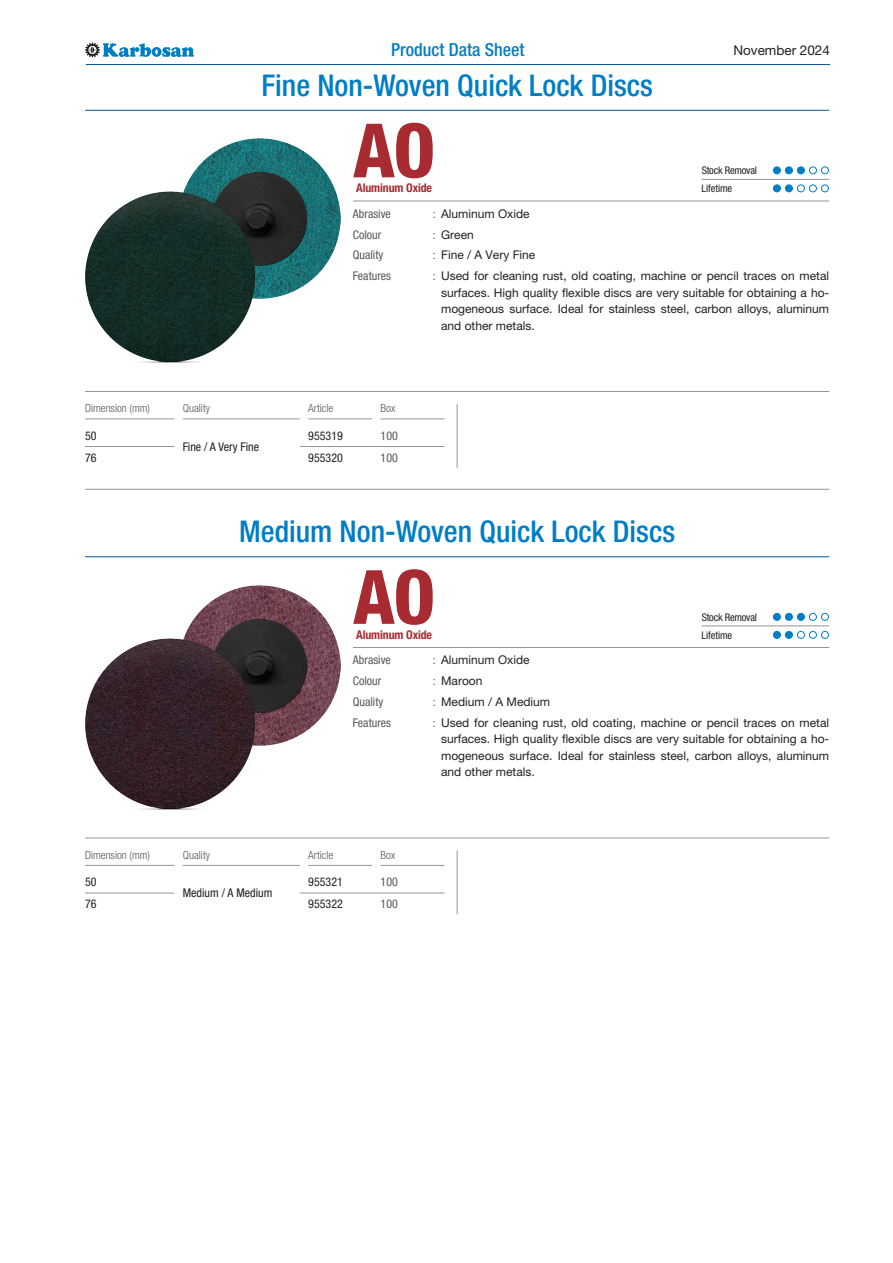
<style>
.page{position:relative;width:893px;height:1263px;background:#fff}
.page>*{position:absolute;margin:0;border:0;box-sizing:border-box;transform-origin:0 0}
.t1{font:800 condensed 75px "Helvetica Neue LT Pro";color:#a72b30}
.Sayfa_Başlıkları___Büyük{font:500 condensed 30px "Helvetica Neue LT Pro";color:#007ec5}
.t2{font:500 condensed 18px "Helvetica Neue LT Pro";color:#007ec5}
.t3{font:13.5px "Helvetica Neue LT Pro";color:#231f20}
.Normal_Metin{font:12px/16.5px "Helvetica Neue LT Pro";color:#231f20;text-align:justify}
.Ürün_Açıklama_Maddeleri{font:condensed 12px "Helvetica Neue LT Pro";color:#57585a}
.Ürün_Tablo_Gövde_Metni{font:condensed 12px "Helvetica Neue LT Pro";color:#231f20}
.t4{font:700 condensed 12px "Helvetica Neue LT Pro";letter-spacing:-.01em;color:#a72b30}
.Ürün_Tablo_Gövde_Metni___Gri{font:condensed 12px "Helvetica Neue LT Pro";color:#57585a}
.Ürün_Tablosu_Başlığı{font:300 condensed 11.25px "Helvetica Neue LT Pro";color:#57585a}
.Normal_Metin-2{font:condensed 10.5px "Helvetica Neue LT Pro";letter-spacing:-.02em;color:#231f20}
</style>
<div class="page">
<hr style="left:353px;top:201px;width:476px;height:1px;background:#939598">
<hr style="left:353px;top:647px;width:476px;height:1px;background:#939598">
<hr style="left:85px;top:391px;width:744px;height:1px;background:#939598">
<hr style="left:85px;top:838px;width:744px;height:1px;background:#939598">
<hr style="left:85px;top:489px;width:744px;height:1px;background:#939598">
<hr style="left:183px;top:418px;width:117px;height:1px;background:#939598">
<hr style="left:381px;top:418px;width:63px;height:1px;background:#939598">
<hr style="left:85px;top:418px;width:89px;height:1px;background:#939598">
<hr style="left:85px;top:446px;width:89px;height:1px;background:#939598">
<hr style="left:308px;top:446px;width:64px;height:1px;background:#939598">
<hr style="left:381px;top:446px;width:63px;height:1px;background:#939598">
<hr style="left:308px;top:418px;width:64px;height:1px;background:#939598">
<hr style="left:183px;top:865px;width:117px;height:1px;background:#939598">
<hr style="left:381px;top:865px;width:63px;height:1px;background:#939598">
<hr style="left:85px;top:865px;width:89px;height:1px;background:#939598">
<hr style="left:85px;top:893px;width:89px;height:1px;background:#939598">
<hr style="left:308px;top:893px;width:64px;height:1px;background:#939598">
<hr style="left:381px;top:893px;width:63px;height:1px;background:#939598">
<hr style="left:308px;top:865px;width:64px;height:1px;background:#939598">
<hr style="left:85px;top:110px;width:744px;height:1px;background:#005996">
<hr style="left:85px;top:556px;width:744px;height:1px;background:#005996">
<hr style="left:702px;top:179px;width:127px;height:1px;background:#939598">
<div style="left:785px;top:167px;width:7px;height:7px;background:#007ec5;border-radius:50%"></div>
<div style="left:785px;top:166px;width:8px;height:8px;border:1px solid #007ec5;border-radius:50%"></div>
<div style="left:797px;top:167px;width:7px;height:7px;background:#007ec5;border-radius:50%"></div>
<div style="left:797px;top:166px;width:8px;height:8px;border:1px solid #007ec5;border-radius:50%"></div>
<div style="left:773px;top:167px;width:7px;height:7px;background:#007ec5;border-radius:50%"></div>
<div style="left:773px;top:166px;width:8px;height:8px;border:1px solid #007ec5;border-radius:50%"></div>
<div style="left:809px;top:166px;width:8px;height:8px;border:1px solid #007ec5;border-radius:50%"></div>
<div style="left:821px;top:166px;width:8px;height:8px;border:1px solid #007ec5;border-radius:50%"></div>
<div style="left:785px;top:185px;width:7px;height:7px;background:#007ec5;border-radius:50%"></div>
<div style="left:785px;top:184px;width:8px;height:8px;border:1px solid #007ec5;border-radius:50%"></div>
<div style="left:797px;top:184px;width:8px;height:8px;border:1px solid #007ec5;border-radius:50%"></div>
<div style="left:773px;top:185px;width:7px;height:7px;background:#007ec5;border-radius:50%"></div>
<div style="left:773px;top:184px;width:8px;height:8px;border:1px solid #007ec5;border-radius:50%"></div>
<div style="left:809px;top:184px;width:8px;height:8px;border:1px solid #007ec5;border-radius:50%"></div>
<div style="left:821px;top:184px;width:8px;height:8px;border:1px solid #007ec5;border-radius:50%"></div>
<hr style="left:702px;top:626px;width:127px;height:1px;background:#939598">
<div style="left:785px;top:613px;width:7px;height:7px;background:#007ec5;border-radius:50%"></div>
<div style="left:785px;top:613px;width:8px;height:8px;border:1px solid #007ec5;border-radius:50%"></div>
<div style="left:797px;top:613px;width:7px;height:7px;background:#007ec5;border-radius:50%"></div>
<div style="left:797px;top:613px;width:8px;height:8px;border:1px solid #007ec5;border-radius:50%"></div>
<div style="left:773px;top:613px;width:7px;height:7px;background:#007ec5;border-radius:50%"></div>
<div style="left:773px;top:613px;width:8px;height:8px;border:1px solid #007ec5;border-radius:50%"></div>
<div style="left:809px;top:613px;width:8px;height:8px;border:1px solid #007ec5;border-radius:50%"></div>
<div style="left:821px;top:613px;width:8px;height:8px;border:1px solid #007ec5;border-radius:50%"></div>
<div style="left:785px;top:631px;width:7px;height:7px;background:#007ec5;border-radius:50%"></div>
<div style="left:785px;top:631px;width:8px;height:8px;border:1px solid #007ec5;border-radius:50%"></div>
<div style="left:797px;top:631px;width:8px;height:8px;border:1px solid #007ec5;border-radius:50%"></div>
<div style="left:773px;top:631px;width:7px;height:7px;background:#007ec5;border-radius:50%"></div>
<div style="left:773px;top:631px;width:8px;height:8px;border:1px solid #007ec5;border-radius:50%"></div>
<div style="left:809px;top:631px;width:8px;height:8px;border:1px solid #007ec5;border-radius:50%"></div>
<div style="left:821px;top:631px;width:8px;height:8px;border:1px solid #007ec5;border-radius:50%"></div>
<img style="left:85px;top:139px;width:255px;height:224px">
<img style="left:85px;top:585px;width:255px;height:225px">
<hr style="left:457px;top:404px;width:1px;height:64px;background:#939598">
<hr style="left:457px;top:850px;width:1px;height:64px;background:#939598">
<hr style="left:86px;top:64px;width:744px;height:1px;background:#005996">
<svg style="left:85px;top:43px;width:109px;height:14px"></svg>
<h3 class="t2" style="left:391px;top:39px;width:135px">Product Data Sheet</h3>
<p class="t3" style="left:733px;top:42px;width:98px">November 2024</p>
<p class="Sayfa_Başlıkları___Büyük" style="left:261px;top:67px;width:393px">Fine Non-Woven Quick Lock Discs</p>
<p class="t1" style="left:353px;top:104px;width:84px">AO</p>
<p class="t4" style="left:356px;top:181px;width:77px">Aluminum Oxide</p>
<p class="Normal_Metin-2" style="left:702px;top:164px;width:57px">Stock Removal</p>
<p class="Normal_Metin-2" style="left:702px;top:182px;width:32px">Lifetime</p>
<p class="Normal_Metin" style="left:441px;top:205px;width:90px">Aluminum Oxide</p>
<p class="Normal_Metin" style="left:441px;top:226px;width:34px">Green</p>
<p class="Normal_Metin" style="left:441px;top:247px;width:96px">Fine / A Very Fine</p>
<p class="Normal_Metin" style="left:441px;top:267px;width:390px">Used for cleaning rust, old coating, machine or pencil traces on metal surfaces. High quality flexible discs are very suitable for obtaining a ho&shy;mogeneous surface. Ideal for stainless steel, carbon alloys, aluminum and other metals.</p>
<p class="Ürün_Açıklama_Maddeleri" style="left:353px;top:207px;width:39px">Abrasive</p>
<p class="Ürün_Açıklama_Maddeleri" style="left:433px;top:207px;width:4px">:</p>
<p class="Ürün_Açıklama_Maddeleri" style="left:353px;top:227px;width:30px">Colour</p>
<p class="Ürün_Açıklama_Maddeleri" style="left:433px;top:227px;width:4px">:</p>
<p class="Ürün_Açıklama_Maddeleri" style="left:353px;top:248px;width:32px">Quality</p>
<p class="Ürün_Açıklama_Maddeleri" style="left:433px;top:248px;width:4px">:</p>
<p class="Ürün_Açıklama_Maddeleri" style="left:353px;top:269px;width:40px">Features</p>
<p class="Ürün_Açıklama_Maddeleri" style="left:433px;top:269px;width:4px">:</p>
<p class="Ürün_Tablosu_Başlığı" style="left:85px;top:402px;width:66px">Dimension (mm)</p>
<p class="Ürün_Tablosu_Başlığı" style="left:183px;top:402px;width:29px">Quality</p>
<p class="Ürün_Tablosu_Başlığı" style="left:308px;top:402px;width:26px">Article</p>
<p class="Ürün_Tablosu_Başlığı" style="left:381px;top:402px;width:16px">Box</p>
<p class="Ürün_Tablo_Gövde_Metni" style="left:85px;top:429px;width:13px">50</p>
<p class="Ürün_Tablo_Gövde_Metni" style="left:183px;top:440px;width:78px">Fine / A Very Fine</p>
<p class="Ürün_Tablo_Gövde_Metni" style="left:308px;top:429px;width:36px">955319</p>
<p class="Ürün_Tablo_Gövde_Metni___Gri" style="left:381px;top:429px;width:19px">100</p>
<p class="Ürün_Tablo_Gövde_Metni" style="left:85px;top:450px;width:13px">76</p>
<p class="Ürün_Tablo_Gövde_Metni" style="left:308px;top:450px;width:36px">955320</p>
<p class="Ürün_Tablo_Gövde_Metni___Gri" style="left:381px;top:450px;width:19px">100</p>
<p class="Sayfa_Başlıkları___Büyük" style="left:239px;top:514px;width:437px">Medium Non-Woven Quick Lock Discs</p>
<p class="t1" style="left:353px;top:551px;width:84px">AO</p>
<p class="t4" style="left:356px;top:627px;width:77px">Aluminum Oxide</p>
<p class="Normal_Metin-2" style="left:702px;top:611px;width:57px">Stock Removal</p>
<p class="Normal_Metin-2" style="left:702px;top:629px;width:32px">Lifetime</p>
<p class="Normal_Metin" style="left:441px;top:652px;width:90px">Aluminum Oxide</p>
<p class="Normal_Metin" style="left:441px;top:672px;width:43px">Maroon</p>
<p class="Normal_Metin" style="left:441px;top:693px;width:110px">Medium / A Medium</p>
<p class="Normal_Metin" style="left:441px;top:714px;width:390px">Used for cleaning rust, old coating, machine or pencil traces on metal surfaces. High quality flexible discs are very suitable for obtaining a ho&shy;mogeneous surface. Ideal for stainless steel, carbon alloys, aluminum and other metals.</p>
<p class="Ürün_Açıklama_Maddeleri" style="left:353px;top:653px;width:39px">Abrasive</p>
<p class="Ürün_Açıklama_Maddeleri" style="left:433px;top:653px;width:4px">:</p>
<p class="Ürün_Açıklama_Maddeleri" style="left:353px;top:674px;width:30px">Colour</p>
<p class="Ürün_Açıklama_Maddeleri" style="left:433px;top:674px;width:4px">:</p>
<p class="Ürün_Açıklama_Maddeleri" style="left:353px;top:695px;width:32px">Quality</p>
<p class="Ürün_Açıklama_Maddeleri" style="left:433px;top:695px;width:4px">:</p>
<p class="Ürün_Açıklama_Maddeleri" style="left:353px;top:715px;width:40px">Features</p>
<p class="Ürün_Açıklama_Maddeleri" style="left:433px;top:715px;width:4px">:</p>
<p class="Ürün_Tablosu_Başlığı" style="left:85px;top:848px;width:66px">Dimension (mm)</p>
<p class="Ürün_Tablosu_Başlığı" style="left:183px;top:848px;width:29px">Quality</p>
<p class="Ürün_Tablosu_Başlığı" style="left:308px;top:848px;width:26px">Article</p>
<p class="Ürün_Tablosu_Başlığı" style="left:381px;top:848px;width:16px">Box</p>
<p class="Ürün_Tablo_Gövde_Metni" style="left:85px;top:875px;width:13px">50</p>
<p class="Ürün_Tablo_Gövde_Metni" style="left:183px;top:886px;width:91px">Medium / A Medium</p>
<p class="Ürün_Tablo_Gövde_Metni" style="left:308px;top:875px;width:36px">955321</p>
<p class="Ürün_Tablo_Gövde_Metni___Gri" style="left:381px;top:875px;width:19px">100</p>
<p class="Ürün_Tablo_Gövde_Metni" style="left:85px;top:897px;width:13px">76</p>
<p class="Ürün_Tablo_Gövde_Metni" style="left:308px;top:897px;width:36px">955322</p>
<p class="Ürün_Tablo_Gövde_Metni___Gri" style="left:381px;top:897px;width:19px">100</p>
</div>
